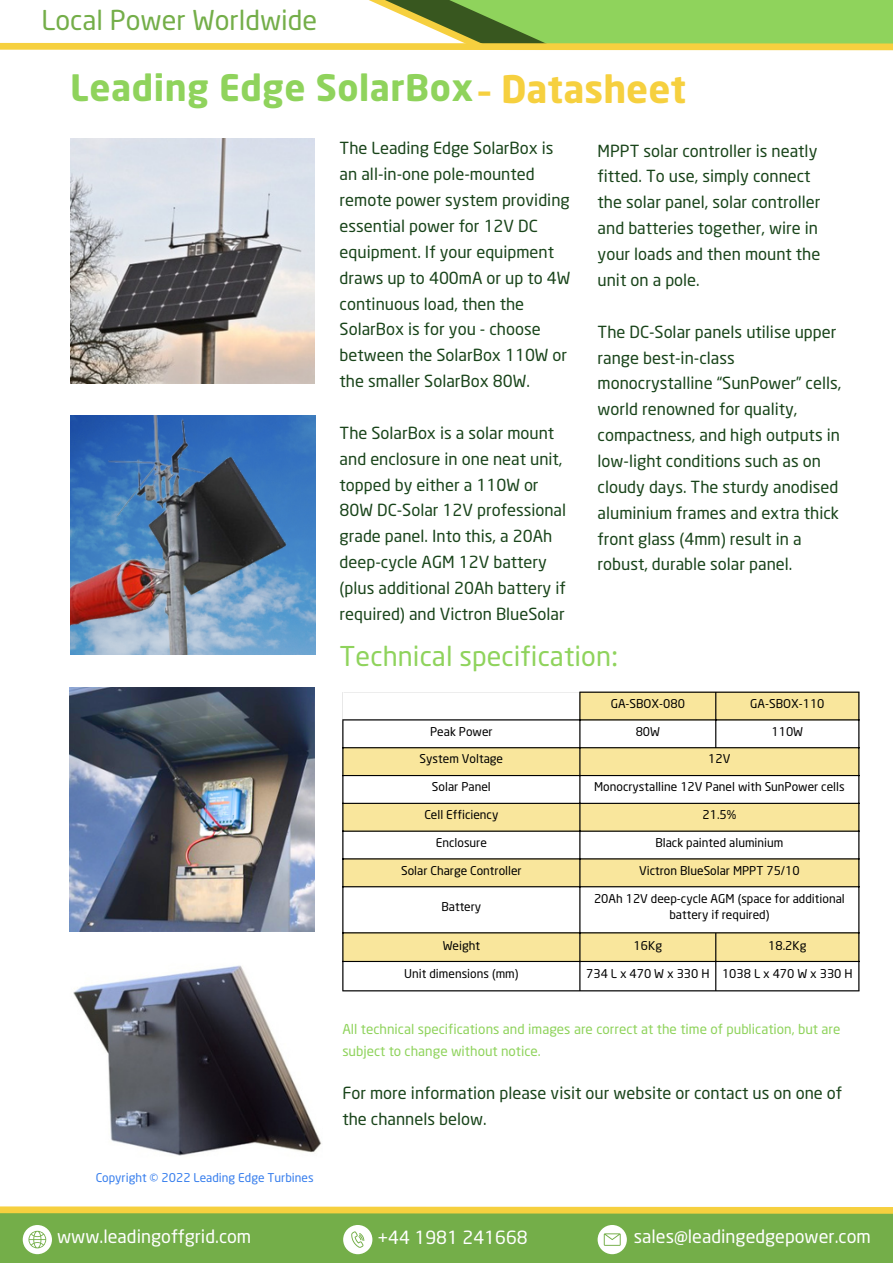
<style>
.page{position:relative;width:893px;height:1264px;background:#fff}
.page>*{position:absolute;margin:0;border:0;box-sizing:border-box;transform-origin:0 0}
.t1{font:45px "IBM Plex Sans";color:#f6d03f}
.t2{font:700 37.5px "Neo Sans";color:#f6d03f}
.t3{font:700 36px "Neo Sans";letter-spacing:.015em;color:#8fd35c}
.t4{font:27px "Neo Sans";letter-spacing:.005em;color:#8fd35c}
.t5{font:27px "Neo Sans";color:#74ae49}
.t6{font:18px "Neo Sans";color:#fff}
.t7{font:16.5px/25.8px "Neo Sans";color:#19441a}
.t8{font:13.5px/21.3px "Neo Sans";color:#8fd35c}
.t9{font:12px "Neo Sans";color:#000}
.t10{font:12px "Neo Sans";color:#377eed}
.t11{font:12px "Neo Sans";letter-spacing:.245em;color:#000}
.s1{font-family:"Noto Sans"}
</style>
<div class="page">
<img style="left:69px;top:930px;width:253px;height:226px">
<img style="left:70px;top:138px;width:244px;height:245px">
<img style="left:71px;top:415px;width:245px;height:239px">
<div style="left:0;top:1210px;width:892px;height:52px;background:#74ae49"></div>
<svg style="left:343px;top:1225px;width:29px;height:29px"></svg>
<svg style="left:23px;top:1225px;width:29px;height:29px"></svg>
<svg style="left:597px;top:1225px;width:29px;height:29px"></svg>
<svg style="left:369px;top:0;width:523px;height:40px;background:#90c761"></svg>
<svg style="left:0;top:40px;width:892px;height:11px"></svg>
<svg style="left:343px;top:692px;width:515px;height:268px"></svg>
<svg style="left:342px;top:692px;width:1px;height:27px"></svg>
<hr style="left:342px;top:720px;width:1px;height:270px;background:#000">
<hr style="left:579px;top:692px;width:1px;height:298px;background:#000">
<hr style="left:715px;top:692px;width:1px;height:55px;background:#000">
<hr style="left:715px;top:933px;width:1px;height:57px;background:#000">
<hr style="left:858px;top:692px;width:1px;height:298px;background:#000">
<hr style="left:579px;top:691px;width:280px;height:1px;background:#000">
<hr style="left:342px;top:719px;width:517px;height:1px;background:#000">
<hr style="left:342px;top:747px;width:517px;height:1px;background:#000">
<hr style="left:342px;top:775px;width:517px;height:1px;background:#000">
<hr style="left:342px;top:802px;width:517px;height:2px;background:#000">
<hr style="left:342px;top:830px;width:517px;height:1px;background:#000">
<hr style="left:342px;top:858px;width:517px;height:1px;background:#000">
<hr style="left:342px;top:886px;width:517px;height:1px;background:#000">
<hr style="left:342px;top:932px;width:517px;height:1px;background:#000">
<hr style="left:342px;top:960px;width:517px;height:2px;background:#000">
<hr style="left:342px;top:990px;width:517px;height:1px;background:#000">
<svg style="left:0;top:1206px;width:892px;height:8px;background:#eed251"></svg>
<img style="left:69px;top:687px;width:245px;height:244px">
<p class="t5" style="left:42px;top:10px;width:277px">Local Power Worldwide</p>
<p class="t3" style="left:70px;top:74px;width:405px">Leading Edge SolarBox</p>
<p class="t1" style="left:475px;top:61px;width:19px">-</p>
<p class="t2" style="left:501px;top:74px;width:187px">Datasheet</p>
<p class="t7" style="left:339px;top:137px;width:232px">The Leading Edge SolarBox is an all-in-one pole-mounted remote power system providing essential power for 12V DC equipment. If your equipment draws up to 400mA or up to 4W continuous load, then the<br>SolarBox is for you - choose between the SolarBox 110W or the smaller SolarBox 80W.</p>
<p class="t7" style="left:339px;top:421px;width:228px">The SolarBox is a solar mount and enclosure in one neat unit, topped by either a 110W or<br>80W DC-Solar 12V professional grade panel. Into this, a 20Ah deep-cycle AGM 12V battery (plus additional 20Ah battery if required) and Victron BlueSolar</p>
<p class="t7" style="left:597px;top:139px;width:221px">MPPT solar controller is neatly fitted. To use, simply connect</p>
<p class="t7" style="left:597px;top:191px;width:224px">the solar panel, solar controller and batteries together, wire in your loads and then mount the unit on a pole.</p>
<p class="t7" style="left:597px;top:320px;width:245px">The DC-Solar panels utilise upper range best-in-class monocrystalline “SunPower” cells, world renowned for quality, compactness, and high outputs in low-light conditions such as on cloudy days. The sturdy anodised aluminium frames and extra thick front glass (4mm) result in a</p>
<p class="t7" style="left:597px;top:553px;width:196px">robust, durable solar panel.</p>
<p class="t4" style="left:339px;top:646px;width:280px">Technical specification<span class="s1">:</span></p>
<p class="t9" style="left:610px;top:698px;width:76px">GA-SBOX-080</p>
<p class="t9" style="left:750px;top:698px;width:76px">GA-SBOX-110</p>
<p class="t9" style="left:430px;top:726px;width:64px">Peak Power</p>
<p class="t9" style="left:635px;top:726px;width:26px">80W</p>
<p class="t9" style="left:771px;top:726px;width:33px">110W</p>
<p class="t9" style="left:419px;top:754px;width:85px">System Voltage</p>
<p class="t9" style="left:708px;top:754px;width:24px">12V</p>
<p class="t9" style="left:432px;top:782px;width:60px">Solar Panel</p>
<p class="t9" style="left:594px;top:782px;width:252px">Monocrystalline 12V Panel with SunPower cells</p>
<p class="t9" style="left:424px;top:810px;width:75px">Cell Efficiency</p>
<p class="t9" style="left:702px;top:810px;width:35px">21.5%</p>
<p class="t9" style="left:436px;top:837px;width:53px">Enclosure</p>
<p class="t9" style="left:655px;top:837px;width:130px">Black painted aluminium</p>
<p class="t9" style="left:401px;top:865px;width:122px">Solar Charge Controller</p>
<p class="t9" style="left:639px;top:865px;width:162px">Victron BlueSolar MPPT 75/10</p>
<p class="t9" style="left:441px;top:902px;width:41px">Battery</p>
<p class="t9" style="left:594px;top:894px;width:252px">20Ah 12V deep-cycle AGM (space for additional</p>
<p class="t9" style="left:669px;top:910px;width:101px">battery if required)</p>
<p class="t9" style="left:442px;top:940px;width:39px">Weight</p>
<p class="t9" style="left:633px;top:940px;width:30px">16Kg</p>
<p class="t9" style="left:768px;top:940px;width:40px">18.2Kg</p>
<p class="t9" style="left:404px;top:969px;width:116px">Unit dimensions (mm)</p>
<p class="t11" style="left:586px;top:969px;width:125px">734Lx470Wx330H</p>
<p class="t9" style="left:722px;top:969px;width:132px">1038 L x 470 W x 330 H</p>
<p class="t8" style="left:342px;top:1020px;width:499px">All technical specifications and images are correct at the time of publication, but are subject to change without notice.</p>
<p class="t10" style="left:96px;top:1172px;width:219px">Copyright © 2022 Leading Edge Turbines</p>
<p class="t6" style="left:57px;top:1229px;width:196px">www.leadingoffgrid.com</p>
<p class="t7" style="left:342px;top:1081px;width:501px">For more information please visit our website or contact us on one of the channels below.</p>
<p class="t6" style="left:378px;top:1230px;width:151px"><span class="s1">+</span>44 1981 241668</p>
<p class="t6" style="left:633px;top:1229px;width:238px">sales@leadingedgepower.com</p>
</div>
